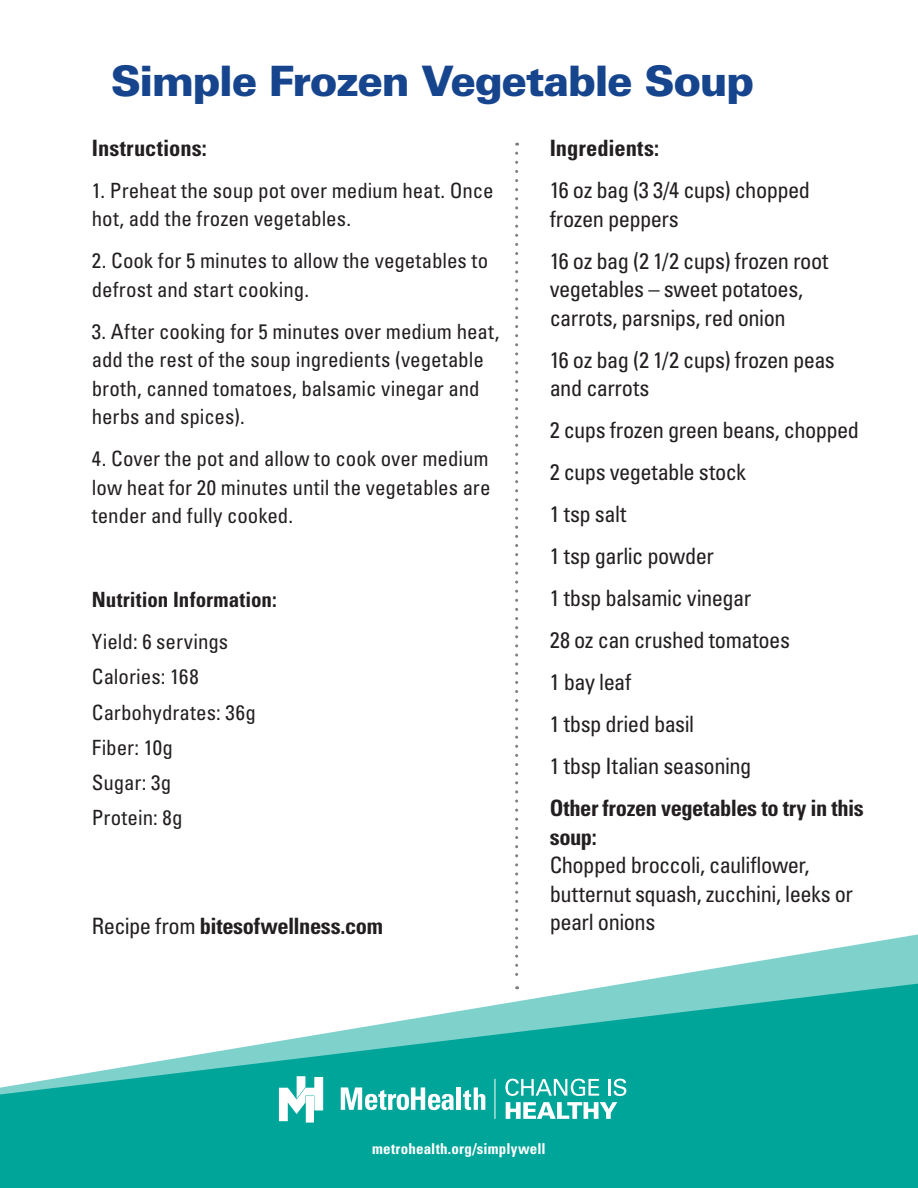
<style>
.page{position:relative;width:918px;height:1188px;background:#fff}
.page>*{position:absolute;margin:0;border:0;box-sizing:border-box;transform-origin:0 0}
.Body_copy_Plain_9_12{font:900 42px "Univers";letter-spacing:-.035em;color:#17458d}
.Body_copy_Plain_9_12-2{font:condensed 22.5px/28.5px "Univers";letter-spacing:-.025em;color:#231f20}
.Body_copy_Plain_9_12-3{font:700 condensed 22.5px/28.5px "Univers";letter-spacing:-.01em;color:#231f20}
.Body_copy_Plain_9_12-4{font:condensed 21px/28.5px "Univers";color:#231f20}
.Body_copy_Plain_9_12-5{font:700 condensed 21px "Univers";letter-spacing:.005em;color:#231f20}
.Body_copy_Plain_9_12-6{font:700 condensed 15px "Univers";letter-spacing:.01em;color:#fff}
.s1{font-weight:400}
</style>
<div class="page">
<div style="left:0;top:1100px;width:918px;height:88px;background:#00a59a"></div>
<svg style="left:506px;top:1102px;width:111px;height:17px"></svg>
<hr style="left:495px;top:1079px;width:1px;height:40px;background:#fff">
<svg style="left:279px;top:1100px;width:44px;height:21px"></svg>
<div style="left:306px;top:1096px;width:8px;height:27px;background:#fff"></div>
<svg style="left:341px;top:1100px;width:113px;height:10px"></svg>
<hr style="left:457px;top:1087px;width:4px;height:23px;background:#fff">
<svg style="left:463px;top:1100px;width:22px;height:10px"></svg>
<svg style="left:0;top:919px;width:918px;height:181px"></svg>
<svg style="left:515px;top:153px;width:3px;height:836px"></svg>
<p class="Body_copy_Plain_9_12" style="left:111px;top:55px;width:645px">Simple Frozen Vegetable Soup</p>
<p class="Body_copy_Plain_9_12-3" style="left:92px;top:133px;width:117px">Instructions:</p>
<p class="Body_copy_Plain_9_12-4" style="left:92px;top:176px;width:403px">1. Preheat the soup pot over medium heat. Once hot, add the frozen vegetables.</p>
<p class="Body_copy_Plain_9_12-4" style="left:92px;top:246px;width:398px">2. Cook for 5 minutes to allow the vegetables to defrost and start cooking.</p>
<p class="Body_copy_Plain_9_12-4" style="left:92px;top:317px;width:409px">3. After cooking for 5 minutes over medium heat, add the rest of the soup ingredients (vegetable broth, canned tomatoes, balsamic vinegar and herbs and spices).</p>
<p class="Body_copy_Plain_9_12-4" style="left:92px;top:444px;width:400px;text-align:justify">4. Cover the pot and allow to cook over medium low heat for 20 minutes until the vegetables are tender and fully cooked.</p>
<p class="Body_copy_Plain_9_12-3" style="left:550px;top:134px;width:111px">Ingredients:</p>
<p class="Body_copy_Plain_9_12-2" style="left:550px;top:175px;width:262px">16 oz bag (3 3/4 cups) chopped frozen peppers</p>
<p class="Body_copy_Plain_9_12-2" style="left:550px;top:246px;width:280px">16 oz bag (2 1/2 cups) frozen root vegetables – sweet potatoes, carrots, parsnips, red onion</p>
<p class="Body_copy_Plain_9_12-2" style="left:550px;top:345px;width:287px">16 oz bag (2 1/2 cups) frozen peas and carrots</p>
<p class="Body_copy_Plain_9_12-2" style="left:550px;top:415px;width:311px">2 cups frozen green beans, chopped</p>
<p class="Body_copy_Plain_9_12-2" style="left:550px;top:457px;width:198px">2 cups vegetable stock</p>
<p class="Body_copy_Plain_9_12-2" style="left:550px;top:499px;width:78px">1 tsp salt</p>
<p class="Body_copy_Plain_9_12-2" style="left:550px;top:541px;width:166px">1 tsp garlic powder</p>
<p class="Body_copy_Plain_9_12-2" style="left:550px;top:583px;width:203px">1 tbsp balsamic vinegar</p>
<p class="Body_copy_Plain_9_12-2" style="left:550px;top:625px;width:242px">28 oz can crushed tomatoes</p>
<p class="Body_copy_Plain_9_12-2" style="left:550px;top:667px;width:83px">1 bay leaf</p>
<p class="Body_copy_Plain_9_12-2" style="left:550px;top:709px;width:146px">1 tbsp dried basil</p>
<p class="Body_copy_Plain_9_12-2" style="left:550px;top:751px;width:203px">1 tbsp Italian seasoning</p>
<p class="Body_copy_Plain_9_12-3" style="left:550px;top:794px;width:316px">Other frozen vegetables to try in this soup:</p>
<p class="Body_copy_Plain_9_12-2" style="left:550px;top:850px;width:305px">Chopped broccoli, cauliflower, butternut squash, zucchini, leeks or pearl onions</p>
<p class="Body_copy_Plain_9_12-5" style="left:92px;top:587px;width:187px">Nutrition Information:</p>
<p class="Body_copy_Plain_9_12-4" style="left:92px;top:627px;width:138px">Yield: 6 servings</p>
<p class="Body_copy_Plain_9_12-4" style="left:92px;top:662px;width:108px">Calories: 168</p>
<p class="Body_copy_Plain_9_12-4" style="left:92px;top:698px;width:166px">Carbohydrates: 36g</p>
<p class="Body_copy_Plain_9_12-4" style="left:92px;top:733px;width:83px">Fiber: 10g</p>
<p class="Body_copy_Plain_9_12-4" style="left:92px;top:768px;width:81px">Sugar: 3g</p>
<p class="Body_copy_Plain_9_12-4" style="left:92px;top:803px;width:92px">Protein: 8g</p>
<p class="Body_copy_Plain_9_12-3" style="left:92px;top:912px;width:293px"><span class="s1">Recipe from</span> bitesofwellness.com</p>
<p class="Body_copy_Plain_9_12-6" style="left:372px;top:1139px;width:175px">metrohealth.org/simplywell</p>
</div>
